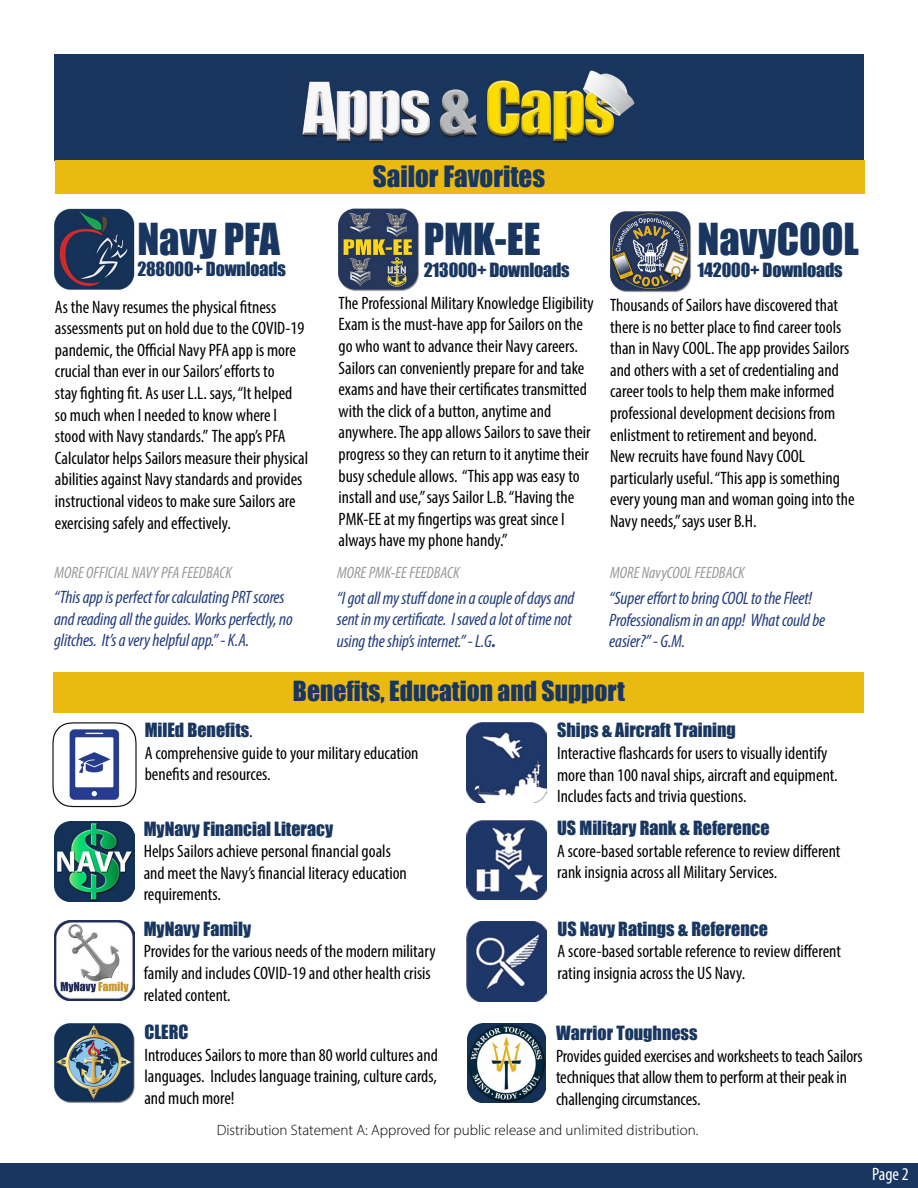
<style>
.page{position:relative;width:918px;height:1188px;background:#fff}
.page>*{position:absolute;margin:0;border:0;box-sizing:border-box;transform-origin:0 0}
.t1{font:40.5px "Impact";color:#18365f}
.t2{font:27px "Impact";color:#18365f}
.t3{font:25.5px "Impact";color:#18365f}
.t4{font:condensed 18px/21.6px "Myriad Pro";color:#000}
.t5{font:italic condensed 18px/21.6px "Myriad Pro";letter-spacing:-.01em;color:#233d7e}
.t6{font:18px "Impact";color:#18365f}
.t7{font:condensed 18px "Myriad Pro";color:#fff}
.t8{font:italic condensed 16.5px "Myriad Pro";color:#97999c}
.t9{font:300 15px "Myriad Pro";color:#000}
.s1{font-weight:700}
.s2{font-family:"Myriad Pro";font-stretch:condensed;color:#000}
</style>
<div class="page">
<img style="left:610px;top:211px;width:82px;height:82px">
<img style="left:54px;top:208px;width:81px;height:82px">
<div style="left:54px;top:54px;width:810px;height:107px;background:#18365f"></div>
<div style="left:54px;top:672px;width:810px;height:40px;background:#eaba11"></div>
<div style="left:0;top:1163px;width:918px;height:25px;background:#18365f"></div>
<img style="left:52px;top:722px;width:85px;height:86px">
<img style="left:55px;top:822px;width:80px;height:80px">
<img style="left:55px;top:921px;width:80px;height:79px">
<img style="left:466px;top:723px;width:80px;height:80px">
<img style="left:467px;top:820px;width:79px;height:80px">
<img style="left:466px;top:921px;width:80px;height:80px">
<img style="left:338px;top:208px;width:81px;height:83px">
<div style="left:55px;top:161px;width:810px;height:33px;background:#eaba11"></div>
<img style="left:302px;top:70px;width:333px;height:74px">
<img style="left:467px;top:1024px;width:79px;height:79px">
<img style="left:54px;top:1023px;width:81px;height:81px">
<h1 class="t1" style="left:137px;top:207px;width:144px">Navy PFA</h1>
<p class="t6" style="left:137px;top:255px;width:150px">288000+ Downloads</p>
<p class="t4" style="left:55px;top:296px;width:255px">As the Navy resumes the physical fitness assessments put on hold due to the COVID-19 pandemic, the Official Navy PFA app is more crucial than ever in our Sailors’ efforts to<br>stay fighting fit. As user L.L. says, “It helped so much when I needed to know where I stood with Navy standards.” The app’s PFA Calculator helps Sailors measure their physical abilities against Navy standards and provides instructional videos to make sure Sailors are exercising safely and effectively.</p>
<h2 class="t2" style="left:373px;top:155px;width:174px">Sailor Favorites</h2>
<h1 class="t1" style="left:424px;top:208px;width:118px">PMK-EE</h1>
<p class="t6" style="left:424px;top:256px;width:147px">213000+ Downloads</p>
<h1 class="t1" style="left:697px;top:208px;width:163px">NavyCOOL</h1>
<p class="t6" style="left:697px;top:256px;width:147px">142000+ Downloads</p>
<p class="t4" style="left:339px;top:292px;width:257px">The Professional Military Knowledge Eligibility Exam is the must-have app for Sailors on the go who want to advance their Navy careers.<br>Sailors can conveniently prepare for and take exams and have their certificates transmitted with the click of a button, anytime and anywhere. The app allows Sailors to save their progress so they can return to it anytime their busy schedule allows. “This app was easy to install and use,” says Sailor L.B. “Having the PMK-EE at my fingertips was great since I always have my phone handy.”</p>
<p class="t4" style="left:610px;top:294px;width:246px">Thousands of Sailors have discovered that there is no better place to find career tools than in Navy COOL. The app provides Sailors and others with a set of credentialing and career tools to help them make informed professional development decisions from enlistment to retirement and beyond.<br>New recruits have found Navy COOL particularly useful. “This app is something every young man and woman going into the Navy needs,” says user B.H.</p>
<p class="t8" style="left:55px;top:563px;width:179px">MORE OFFICIAL NAVY PFA FEEDBACK</p>
<p class="t8" style="left:337px;top:563px;width:124px">MORE PMK-EE FEEDBACK</p>
<p class="t8" style="left:610px;top:563px;width:136px">MORE NavyCOOL FEEDBACK</p>
<p class="t5" style="left:337px;top:587px;width:239px">“I got all my stuff done in a couple of days and sent in my certificate. I saved a lot of time not using the ship’s internet.” - L.G<span class="s1">.</span></p>
<p class="t5" style="left:54px;top:586px;width:240px">“This app is perfect for calculating PRT scores and reading all the guides. Works perfectly, no glitches. It’s a very helpful app.” - K.A.</p>
<p class="t5" style="left:609px;top:587px;width:218px">“Super effort to bring COOL to the Fleet!<br>Professionalism in an app! What could be easier?” - G.M.</p>
<h3 class="t3" style="left:293px;top:671px;width:333px">Benefits, Education and Support</h3>
<p class="t6" style="left:145px;top:716px;width:110px">MilEd Benefits<span class="s2">.</span></p>
<p class="t4" style="left:145px;top:742px;width:275px">A comprehensive guide to your military education benefits and resources.</p>
<p class="t6" style="left:144px;top:815px;width:191px">MyNavy Financial Literacy</p>
<p class="t4" style="left:144px;top:840px;width:265px">Helps Sailors achieve personal financial goals and meet the Navy’s financial literacy education requirements.</p>
<p class="t6" style="left:144px;top:915px;width:109px">MyNavy Family</p>
<p class="t4" style="left:144px;top:940px;width:293px">Provides for the various needs of the modern military family and includes COVID-19 and other health crisis related content.</p>
<p class="t6" style="left:144px;top:1018px;width:45px">CLERC</p>
<p class="t4" style="left:144px;top:1044px;width:295px;text-align:justify">Introduces Sailors to more than 80 world cultures and languages. Includes language training, culture cards, and much more!</p>
<p class="t6" style="left:557px;top:716px;width:180px">Ships &amp; Aircraft Training</p>
<p class="t4" style="left:557px;top:742px;width:282px">Interactive flashcards for users to visually identify more than 100 naval ships, aircraft and equipment.<br>Includes facts and trivia questions.</p>
<p class="t6" style="left:557px;top:814px;width:214px">US Military Rank &amp; Reference</p>
<p class="t4" style="left:557px;top:840px;width:285px">A score-based sortable reference to review different rank insignia across all Military Services.</p>
<p class="t6" style="left:558px;top:915px;width:212px">US Navy Ratings &amp; Reference</p>
<p class="t4" style="left:558px;top:940px;width:285px">A score-based sortable reference to review different rating insignia across the US Navy.</p>
<p class="t6" style="left:556px;top:1019px;width:143px">Warrior Toughness</p>
<p class="t4" style="left:556px;top:1045px;width:308px">Provides guided exercises and worksheets to teach Sailors techniques that allow them to perform at their peak in challenging circumstances.</p>
<p class="t9" style="left:217px;top:1121px;width:483px">Distribution Statement A: Approved for public release and unlimited distribution.</p>
<p class="t7" style="left:872px;top:1163px;width:38px">Page 2</p>
</div>
